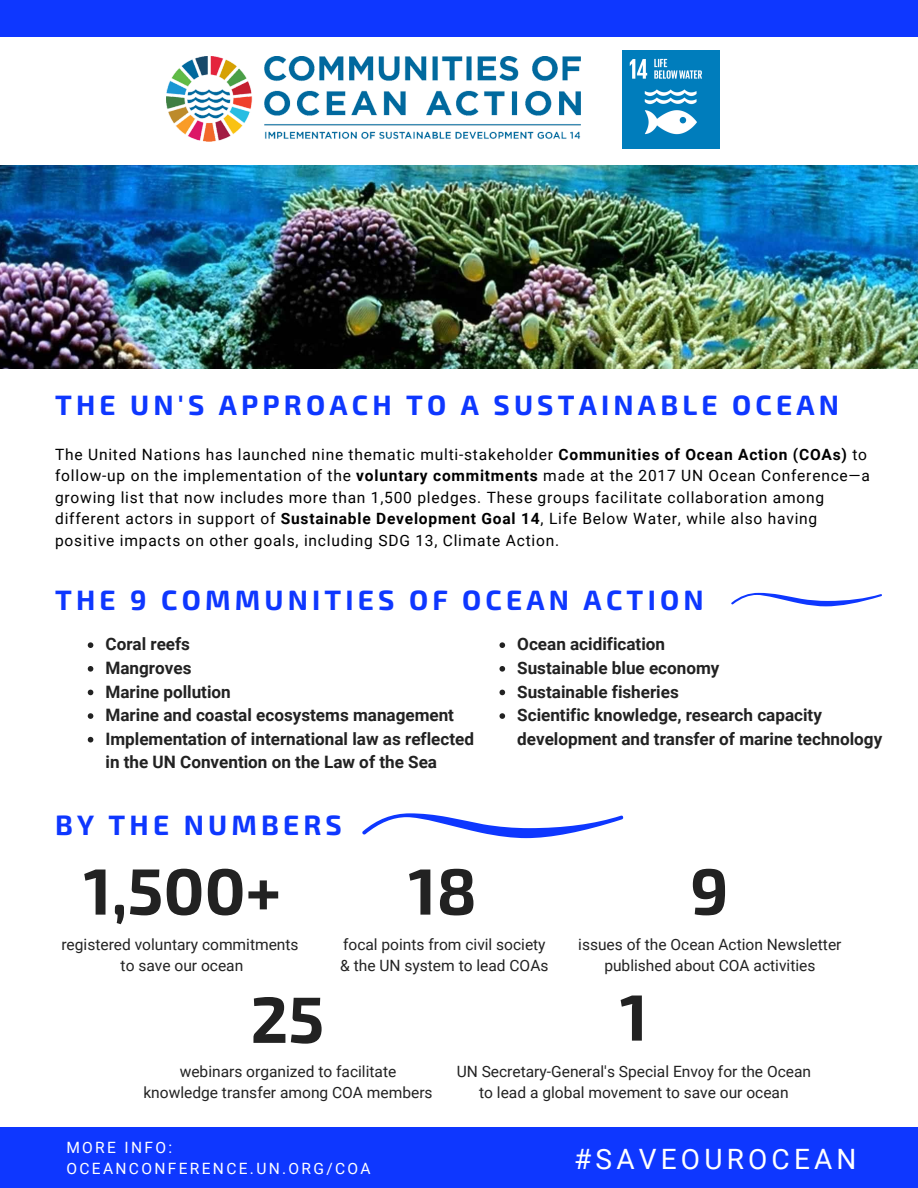
<style>
.page{position:relative;width:918px;height:1188px;background:#fff}
.page>*{position:absolute;margin:0;border:0;box-sizing:border-box;transform-origin:0 0}
.t1{font:700 65.4px "Exo 2";color:#222}
.t2{font:700 28.05px "Exo 2";letter-spacing:.15em;color:#0e37ff}
.t3{font:28.05px "Roboto";letter-spacing:.15em;color:#fff}
.t4{font:700 17.1px/23.7px "Roboto";color:#222}
.t5{font:15.6px/21.3px "Roboto";letter-spacing:.05em;color:#000}
.t6{font:15.6px/21.3px "Roboto";color:#222;text-align:center}
.t7{font:15.6px/21.3px "Roboto";letter-spacing:.15em;color:#fff}
.s1{font-weight:700}
</style>
<div class="page">
<div style="left:0;top:1127px;width:918px;height:61px;background:#0e37ff"></div>
<div style="left:0;top:0;width:918px;height:37px;background:#0e37ff"></div>
<img style="left:0;top:165px;width:918px;height:204px">
<img style="left:622px;top:51px;width:98px;height:97px">
<svg style="left:88px;top:642px;width:5px;height:6px"></svg>
<svg style="left:88px;top:666px;width:5px;height:6px"></svg>
<svg style="left:88px;top:690px;width:5px;height:5px"></svg>
<svg style="left:88px;top:713px;width:5px;height:6px"></svg>
<svg style="left:88px;top:737px;width:5px;height:5px"></svg>
<svg style="left:500px;top:642px;width:5px;height:6px"></svg>
<svg style="left:500px;top:666px;width:5px;height:6px"></svg>
<svg style="left:500px;top:690px;width:5px;height:5px"></svg>
<svg style="left:500px;top:713px;width:5px;height:6px"></svg>
<img style="left:166px;top:56px;width:414px;height:86px">
<svg style="left:362px;top:813px;width:261px;height:25px"></svg>
<svg style="left:731px;top:593px;width:151px;height:13px"></svg>
<h2 class="t2" style="left:55px;top:387px;width:785px">THE UN'S APPROACH TO A SUSTAINABLE OCEAN</h2>
<p class="t5" style="left:55px;top:444px;width:816px">The United Nations has launched nine thematic multi-stakeholder <span class="s1">Communities of Ocean Action (COAs)</span> to follow-up on the implementation of the <span class="s1">voluntary commitments</span> made at the 2017 UN Ocean Conference—a growing list that now includes more than 1,500 pledges. These groups facilitate collaboration among different actors in support of <span class="s1">Sustainable Development Goal 14</span>, Life Below Water, while also having positive impacts on other goals, including SDG 13, Climate Action.</p>
<h2 class="t2" style="left:55px;top:582px;width:650px">THE 9 COMMUNITIES OF OCEAN ACTION</h2>
<p class="t4" style="left:106px;top:633px;width:370px">Coral reefs<br>Mangroves<br>Marine pollution<br>Marine and coastal ecosystems management<br>Implementation of international law as reflected in the UN Convention on the Law of the Sea</p>
<p class="t4" style="left:517px;top:633px;width:367px">Ocean acidification<br>Sustainable blue economy<br>Sustainable fisheries<br>Scientific knowledge, research capacity development and transfer of marine technology</p>
<h2 class="t2" style="left:55px;top:807px;width:288px">BY THE NUMBERS</h2>
<h1 class="t1" style="left:84px;top:849px;width:199px">1,500+</h1>
<p class="t6" style="left:61px;top:934px;width:239px">registered voluntary commitments to save our ocean</p>
<h1 class="t1" style="left:408px;top:849px;width:70px">18</h1>
<p class="t6" style="left:340px;top:934px;width:210px;text-align:left">focal points from civil society &amp; the UN system to lead COAs</p>
<h1 class="t1" style="left:690px;top:849px;width:40px">9</h1>
<p class="t6" style="left:578px;top:934px;width:265px">issues of the Ocean Action Newsletter published about COA activities</p>
<h1 class="t1" style="left:251px;top:977px;width:75px">25</h1>
<p class="t6" style="left:143px;top:1061px;width:291px">webinars organized to facilitate knowledge transfer among COA members</p>
<h1 class="t1" style="left:620px;top:975px;width:30px">1</h1>
<p class="t6" style="left:457px;top:1061px;width:356px">UN Secretary-General's Special Envoy for the Ocean to lead a global movement to save our ocean</p>
<p class="t7" style="left:66px;top:1137px;width:306px">MORE INFO:<br>OCEANCONFERENCE.UN.ORG/COA</p>
<h2 class="t3" style="left:574px;top:1143px;width:284px">#SAVEOUROCEAN</h2>
</div>
